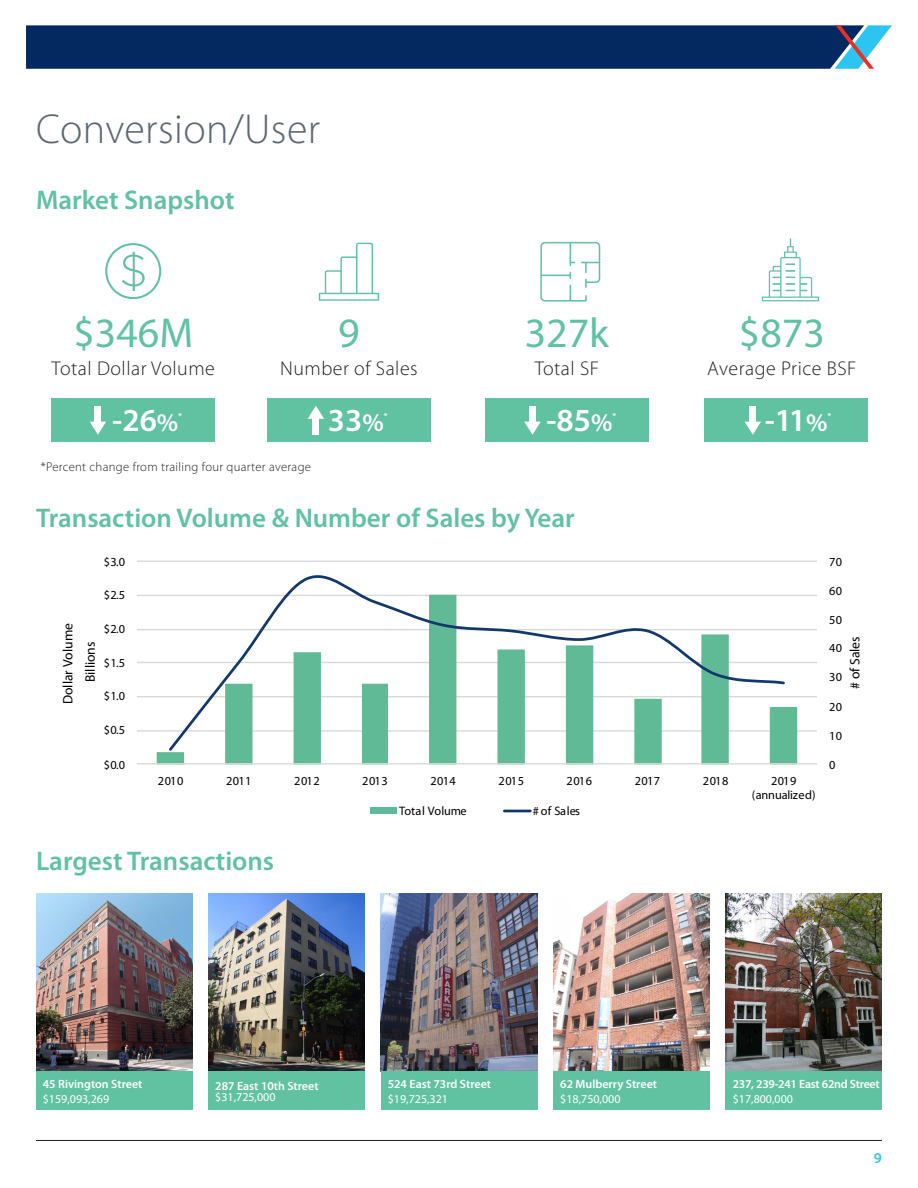
<style>
.page{position:relative;width:918px;height:1188px;background:#fff}
.page>*{position:absolute;margin:0;border:0;box-sizing:border-box;transform-origin:0 0}
.t1{font:300 42px "Myriad Pro";letter-spacing:.01em;color:#5b6771}
.t2{font:42px "Myriad Pro";color:#60c2a0}
.t3{font:600 32.25px "Myriad Pro";color:#fff}
.t4{font:600 27px "Myriad Pro";color:#60c2a0}
.t5{font:300 19.95px "Myriad Pro";letter-spacing:.025em;color:#231f20}
.t6{font:600 15px "Myriad Pro";color:#2cc4f1}
.t7{font:13.65px/22.5px "Myriad Pro";color:#000;text-align:center}
.t8{font:300 12.75px "Myriad Pro";letter-spacing:.025em;color:#231f20}
.t9{font:12.3px "Myriad Pro";letter-spacing:.03em;color:#000}
.t10{font:12.3px/13.6px "Myriad Pro";color:#000;text-align:center}
.t11{font:600 12px "Myriad Pro";color:#fff}
.t12{font:12px "Myriad Pro";color:#fff}
.t13{font:600 12px "Myriad Pro";letter-spacing:-.02em;color:#fff}
.t14{font:600 8.85px "Myriad Pro";color:#fff}
.s1{font-size:25.35px}
</style>
<div class="page">
<hr style="left:36px;top:1140px;width:846px;height:1px;background:#231f20">
<svg style="left:26px;top:25px;width:866px;height:44px;background:#0e3469"></svg>
<svg style="left:105px;top:243px;width:56px;height:56px"></svg>
<svg style="left:319px;top:243px;width:60px;height:58px"></svg>
<svg style="left:540px;top:242px;width:60px;height:60px"></svg>
<div style="left:52px;top:398px;width:163px;height:44px;background:#60c2a0"></div>
<div style="left:704px;top:398px;width:163px;height:44px;background:#60c2a0"></div>
<div style="left:486px;top:398px;width:163px;height:44px;background:#60c2a0"></div>
<div style="left:267px;top:398px;width:164px;height:44px;background:#60c2a0"></div>
<div style="left:529px;top:406px;width:7px;height:19px;background:#fff"></div>
<svg style="left:524px;top:422px;width:17px;height:13px"></svg>
<div style="left:750px;top:406px;width:6px;height:19px;background:#fff"></div>
<svg style="left:745px;top:422px;width:16px;height:13px"></svg>
<div style="left:95px;top:406px;width:6px;height:19px;background:#fff"></div>
<svg style="left:90px;top:422px;width:16px;height:13px"></svg>
<div style="left:313px;top:415px;width:6px;height:20px;background:#fff"></div>
<svg style="left:308px;top:406px;width:16px;height:13px"></svg>
<svg style="left:762px;top:238px;width:57px;height:63px"></svg>
<img style="left:36px;top:893px;width:156px;height:179px">
<img style="left:726px;top:893px;width:156px;height:179px">
<img style="left:208px;top:893px;width:156px;height:179px">
<img style="left:381px;top:893px;width:156px;height:179px">
<img style="left:553px;top:893px;width:157px;height:179px">
<div style="left:36px;top:1072px;width:156px;height:38px;background:#60c2a0"></div>
<div style="left:726px;top:1072px;width:156px;height:38px;background:#60c2a0"></div>
<div style="left:208px;top:1072px;width:157px;height:38px;background:#60c2a0"></div>
<div style="left:381px;top:1072px;width:156px;height:38px;background:#60c2a0"></div>
<div style="left:553px;top:1072px;width:157px;height:38px;background:#60c2a0"></div>
<hr style="left:137px;top:730px;width:680px;height:2px;background:#d9d9d9">
<hr style="left:137px;top:696px;width:680px;height:1px;background:#d9d9d9">
<hr style="left:137px;top:662px;width:680px;height:1px;background:#d9d9d9">
<hr style="left:137px;top:629px;width:680px;height:1px;background:#d9d9d9">
<hr style="left:137px;top:595px;width:680px;height:1px;background:#d9d9d9">
<hr style="left:137px;top:561px;width:680px;height:1px;background:#d9d9d9">
<svg style="left:157px;top:630px;width:640px;height:133px"></svg>
<hr style="left:137px;top:763px;width:680px;height:1px;background:#d9d9d9">
<svg style="left:167px;top:575px;width:620px;height:178px"></svg>
<div style="left:370px;top:807px;width:26px;height:7px;background:#60ba95"></div>
<hr style="left:504px;top:810px;width:26px;height:2px;background:#12396b">
<p class="t1" style="left:36px;top:103px;width:286px">Conversion/User</p>
<p class="t4" style="left:36px;top:183px;width:200px">Market Snapshot</p>
<p class="t2" style="left:73px;top:307px;width:121px">$346M</p>
<p class="t2" style="left:338px;top:307px;width:23px">9</p>
<p class="t2" style="left:525px;top:307px;width:86px">327k</p>
<p class="t2" style="left:739px;top:307px;width:88px">$873</p>
<h3 class="t5" style="left:52px;top:356px;width:165px">Total Dollar Volume</h3>
<p class="t5" style="left:280px;top:356px;width:139px">Number of Sales</p>
<p class="t5" style="left:535px;top:356px;width:66px">Total SF</p>
<p class="t5" style="left:707px;top:356px;width:151px">Average Price BSF</p>
<p class="t3" style="left:112px;top:399px;width:67px">-26<span class="s1">%</span></p>
<p class="t14" style="left:178px;top:410px;width:5px">*</p>
<p class="t3" style="left:765px;top:399px;width:64px">-11<span class="s1">%</span></p>
<p class="t14" style="left:828px;top:410px;width:5px">*</p>
<p class="t3" style="left:328px;top:399px;width:57px">33<span class="s1">%</span></p>
<p class="t14" style="left:384px;top:410px;width:5px">*</p>
<p class="t3" style="left:546px;top:399px;width:67px">-85<span class="s1">%</span></p>
<p class="t14" style="left:612px;top:410px;width:5px">*</p>
<p class="t8" style="left:41px;top:459px;width:272px">*Percent change from trailing four quarter average</p>
<p class="t4" style="left:36px;top:500px;width:540px">Transaction Volume &amp; Number of Sales by Year</p>
<p class="t9" style="left:104px;top:554px;width:23px">$3.0</p>
<p class="t7" style="left:56px;top:704px;width:83px;rotate:-90deg">Dollar Volume<br>Billions</p>
<p class="t9" style="left:104px;top:587px;width:23px">$2.5</p>
<p class="t9" style="left:104px;top:621px;width:23px">$2.0</p>
<p class="t9" style="left:104px;top:656px;width:23px">$1.5</p>
<p class="t9" style="left:104px;top:688px;width:23px">$1.0</p>
<p class="t9" style="left:104px;top:723px;width:23px">$0.5</p>
<p class="t9" style="left:104px;top:757px;width:23px">$0.0</p>
<p class="t9" style="left:158px;top:773px;width:27px">2010</p>
<p class="t9" style="left:226px;top:773px;width:27px">2011</p>
<p class="t9" style="left:294px;top:773px;width:27px">2012</p>
<p class="t9" style="left:362px;top:773px;width:27px">2013</p>
<p class="t9" style="left:430px;top:773px;width:27px">2014</p>
<p class="t9" style="left:499px;top:773px;width:27px">2015</p>
<p class="t9" style="left:567px;top:773px;width:27px">2016</p>
<p class="t9" style="left:635px;top:773px;width:27px">2017</p>
<p class="t9" style="left:703px;top:773px;width:27px">2018</p>
<p class="t10" style="left:752px;top:774px;width:65px">2019 (annualized)</p>
<p class="t10" style="left:399px;top:804px;width:69px">Total Volume</p>
<p class="t9" style="left:533px;top:803px;width:49px"># of Sales</p>
<p class="t4" style="left:36px;top:844px;width:240px">Largest Transactions</p>
<p class="t9" style="left:829px;top:554px;width:15px">70</p>
<p class="t9" style="left:829px;top:583px;width:15px">60</p>
<p class="t9" style="left:829px;top:612px;width:15px">50</p>
<p class="t7" style="left:843px;top:689px;width:54px;rotate:-90deg"># of Sales</p>
<p class="t9" style="left:829px;top:641px;width:15px">40</p>
<p class="t9" style="left:829px;top:669px;width:15px">30</p>
<p class="t9" style="left:829px;top:699px;width:15px">20</p>
<p class="t9" style="left:829px;top:728px;width:15px">10</p>
<p class="t9" style="left:829px;top:757px;width:8px">0</p>
<p class="t11" style="left:43px;top:1077px;width:101px">45 Rivington Street</p>
<p class="t12" style="left:43px;top:1091px;width:68px">$159,093,269</p>
<p class="t11" style="left:215px;top:1078px;width:105px">287 East 10th Street</p>
<p class="t12" style="left:215px;top:1089px;width:62px">$31,725,000</p>
<p class="t11" style="left:388px;top:1077px;width:105px">524 East 73rd Street</p>
<p class="t12" style="left:388px;top:1091px;width:62px">$19,725,321</p>
<p class="t11" style="left:560px;top:1077px;width:98px">62 Mulberry Street</p>
<p class="t12" style="left:560px;top:1091px;width:62px">$18,750,000</p>
<p class="t13" style="left:733px;top:1077px;width:149px">237, 239-241 East 62nd Street</p>
<p class="t12" style="left:733px;top:1091px;width:62px">$17,800,000</p>
<p class="t6" style="left:874px;top:1149px;width:10px">9</p>
</div>
